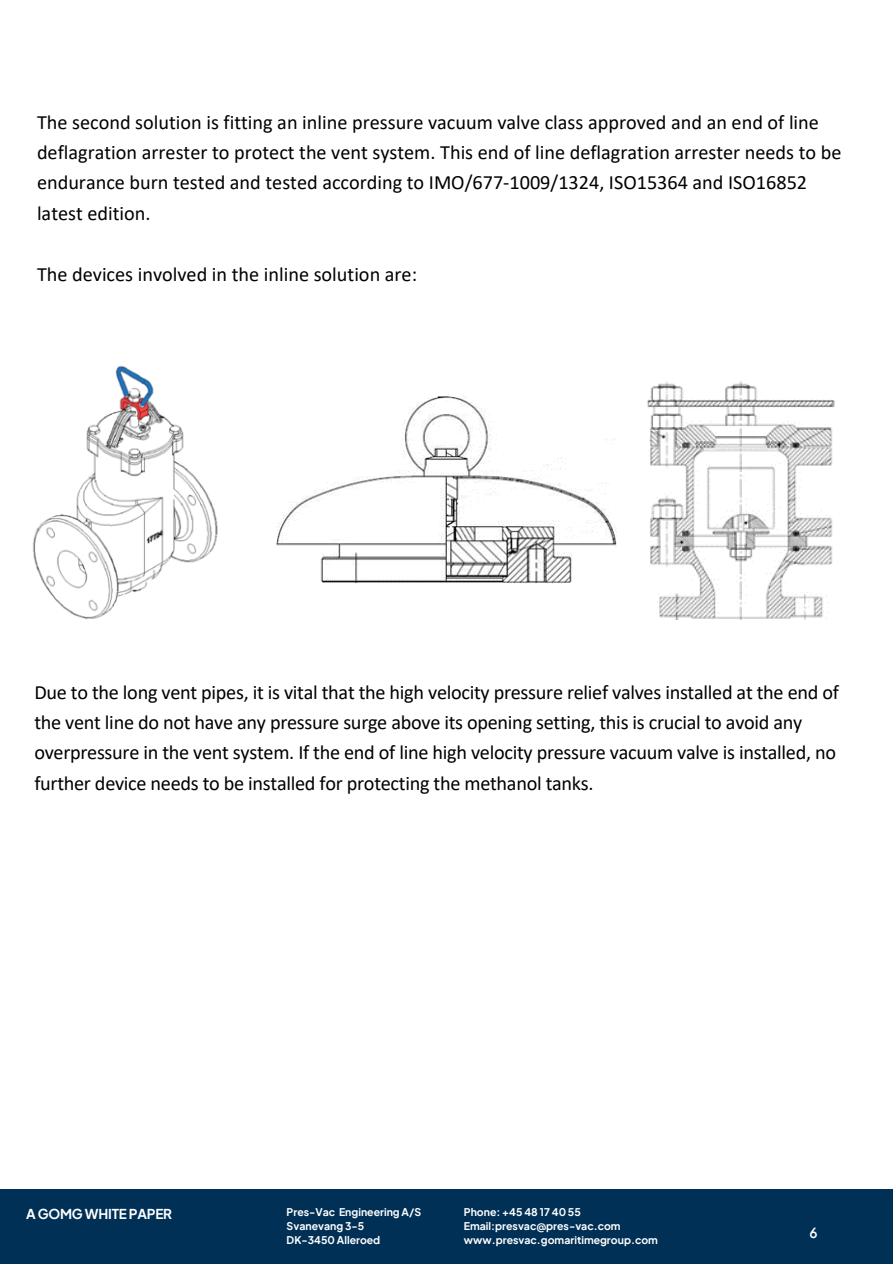
<style>
.page{position:relative;width:893px;height:1264px;background:#fff}
.page>*{position:absolute;margin:0;border:0;box-sizing:border-box;transform-origin:0 0}
.t1{font:20.25px/30.3px "Calibri";letter-spacing:-.015em;color:#000}
.t2{font:700 13.5px "Plus Jakarta Sans";letter-spacing:-.015em;color:#fff}
.t3{font:600 13.5px "Plus Jakarta Sans";color:#fff}
.t4{font:700 10.5px/14px "Plus Jakarta Sans";color:#fff}
</style>
<div class="page">
<img style="left:33px;top:365px;width:185px;height:254px">
<img style="left:276px;top:396px;width:341px;height:188px">
<img style="left:647px;top:381px;width:188px;height:238px">
<div style="left:0;top:1188px;width:892px;height:75px;background:#003056"></div>
<p class="t1" style="left:37px;top:108px;width:805px">The second solution is fitting an inline pressure vacuum valve class approved and an end of line deflagration arrester to protect the vent system. This end of line deflagration arrester needs to be endurance burn tested and tested according to IMO/677-1009/1324, ISO15364 and ISO16852 latest edition.</p>
<p class="t1" style="left:37px;top:260px;width:381px">The devices involved in the inline solution are:</p>
<p class="t1" style="left:34px;top:678px;width:806px">Due to the long vent pipes, it is vital that the high velocity pressure relief valves installed at the end of the vent line do not have any pressure surge above its opening setting, this is crucial to avoid any overpressure in the vent system. If the end of line high velocity pressure vacuum valve is installed, no further device needs to be installed for protecting the methanol tanks.</p>
<p class="t2" style="left:26px;top:1205px;width:147px">A GOMG WHITE PAPER</p>
<p class="t4" style="left:286px;top:1205px;width:136px">Pres-Vac Engineering A/S<br>Svanevang 3-5<br>DK-3450 Alleroed</p>
<p class="t4" style="left:464px;top:1205px;width:195px">Phone: +45 48 17 40 55<br>Email:presvac@pres-vac.com www.presvac.gomaritimegroup.com</p>
<p class="t3" style="left:809px;top:1224px;width:10px">56</p>
</div>
